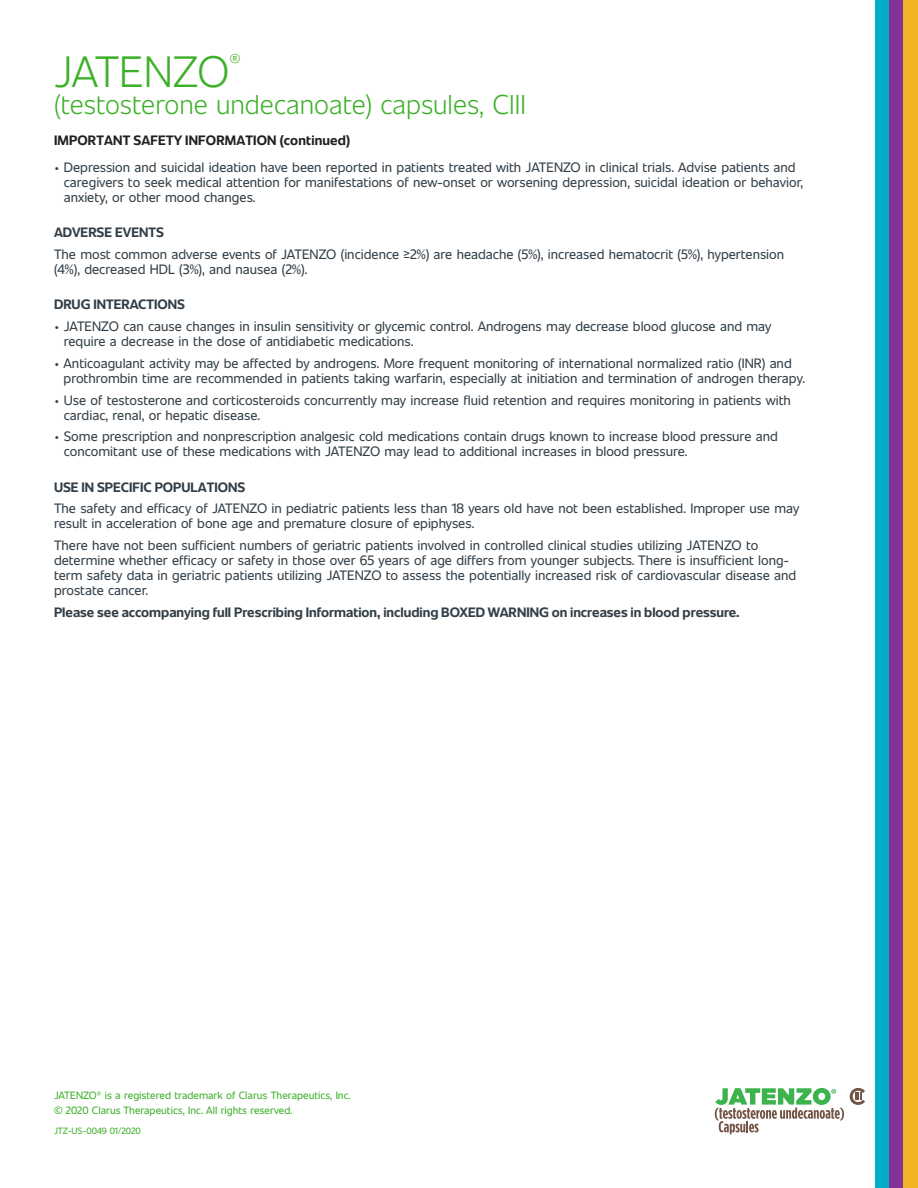
<style>
.page{position:relative;width:918px;height:1188px;background:#fff}
.page>*{position:absolute;margin:0;border:0;box-sizing:border-box;transform-origin:0 0}
.t1{font:300 43.5px "Unitext";letter-spacing:-.005em;color:#3db02a}
.t2{font:300 27px "Unitext";color:#3db02a}
.t3{font:13.5px/15px "Unitext";color:#333f48}
.isi_bold{font:700 13.5px "Unitext";color:#333f48}
.subhead_side{font:700 13.5px "Unitext";letter-spacing:.01em;color:#231f20}
.body_copy{font:10.5px "Unitext";color:#3db02a}
.t4{font:9px "Unitext";color:#3db02a}
</style>
<div class="page">
<div style="left:876px;top:0;width:14px;height:1188px;background:#00aec7"></div>
<div style="left:890px;top:0;width:14px;height:1188px;background:#82329b"></div>
<div style="left:904px;top:0;width:14px;height:1188px;background:#f0b323"></div>
<svg style="left:850px;top:1088px;width:15px;height:17px"></svg>
<svg style="left:715px;top:1088px;width:129px;height:46px"></svg>
<p class="t1" style="left:54px;top:41px;width:188px">JATENZO<sup>®</sup></p>
<p class="t2" style="left:54px;top:85px;width:473px">(testosterone undecanoate) capsules, CIII</p>
<p class="subhead_side" style="left:54px;top:131px;width:298px">IMPORTANT SAFETY INFORMATION (continued)</p>
<p class="t3" style="left:64px;top:159px;width:741px;text-indent:-10px">• Depression and suicidal ideation have been reported in patients treated with JATENZO in clinical trials. Advise patients and caregivers to seek medical attention for manifestations of new-onset or worsening depression, suicidal ideation or behavior, anxiety, or other mood changes.</p>
<p class="isi_bold" style="left:54px;top:223px;width:111px">ADVERSE EVENTS</p>
<p class="t3" style="left:54px;top:246px;width:732px">The most common adverse events of JATENZO (incidence ≥2%) are headache (5%), increased hematocrit (5%), hypertension (4%), decreased HDL (3%), and nausea (2%).</p>
<p class="isi_bold" style="left:54px;top:295px;width:133px">DRUG INTERACTIONS</p>
<p class="t3" style="left:64px;top:318px;width:709px;text-indent:-10px">• JATENZO can cause changes in insulin sensitivity or glycemic control. Androgens may decrease blood glucose and may require a decrease in the dose of antidiabetic medications.</p>
<p class="t3" style="left:64px;top:355px;width:743px;text-indent:-10px">• Anticoagulant activity may be affected by androgens. More frequent monitoring of international normalized ratio (INR) and prothrombin time are recommended in patients taking warfarin, especially at initiation and termination of androgen therapy.</p>
<p class="t3" style="left:64px;top:392px;width:729px;text-indent:-10px">• Use of testosterone and corticosteroids concurrently may increase fluid retention and requires monitoring in patients with cardiac, renal, or hepatic disease.</p>
<p class="t3" style="left:64px;top:428px;width:716px;text-indent:-10px">• Some prescription and nonprescription analgesic cold medications contain drugs known to increase blood pressure and concomitant use of these medications with JATENZO may lead to additional increases in blood pressure.</p>
<p class="isi_bold" style="left:54px;top:477px;width:193px">USE IN SPECIFIC POPULATIONS</p>
<p class="t3" style="left:54px;top:500px;width:747px">The safety and efficacy of JATENZO in pediatric patients less than 18 years old have not been established. Improper use may result in acceleration of bone age and premature closure of epiphyses.</p>
<p class="t3" style="left:54px;top:537px;width:744px">There have not been sufficient numbers of geriatric patients involved in controlled clinical studies utilizing JATENZO to determine whether efficacy or safety in those over 65 years of age differs from younger subjects. There is insufficient long&shy;term safety data in geriatric patients utilizing JATENZO to assess the potentially increased risk of cardiovascular disease and prostate cancer.</p>
<p class="isi_bold" style="left:54px;top:602px;width:687px">Please see accompanying full Prescribing Information, including BOXED WARNING on increases in blood pressure.</p>
<p class="body_copy" style="left:54px;top:1087px;width:298px">JATENZO® is a registered trademark of Clarus Therapeutics, Inc.</p>
<p class="body_copy" style="left:54px;top:1102px;width:240px">© 2020 Clarus Therapeutics, Inc. All rights reserved.</p>
<p class="t4" style="left:54px;top:1124px;width:88px">JTZ-US-0049 01/2020</p>
</div>
